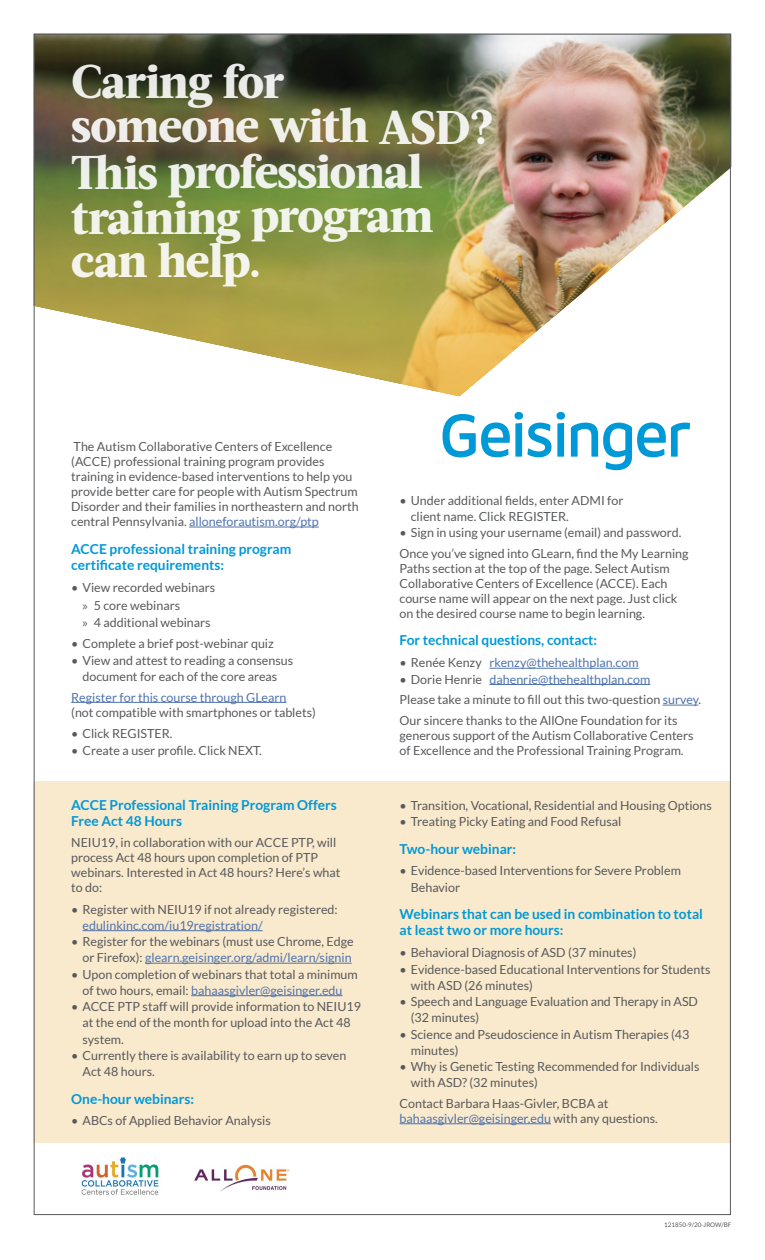
<style>
.page{position:relative;width:765px;height:1260px;background:#fff}
.page>*{position:absolute;margin:0;border:0;box-sizing:border-box;transform-origin:0 0}
.t1{font:800 47.25px/44.8px "Acta";letter-spacing:-.02em;color:#fff}
.t2{font:700 13.75px/16.2px "Lato";color:#0099d7}
.t3{font:12.5px/15px "Lato";color:#58595b}
.t4{font:12.5px "Lato";color:#4f73ad}
.t5{font:6.25px "Lato";color:#58595b}
.s1{color:#4f73ad}
.s2{font-family:"Myriad Pro"}
.s3{color:#58595b}
</style>
<div class="page">
<hr style="left:189px;top:527px;width:130px;height:1px;background:#4f73ad">
<hr style="left:71px;top:702px;width:215px;height:1px;background:#4f73ad">
<svg style="left:443px;top:412px;width:247px;height:58px"></svg>
<img style="left:36px;top:36px;width:693px;height:360px">
<div style="left:34px;top:781px;width:697px;height:362px;background:#f9e9cd"></div>
<hr style="left:82px;top:930px;width:181px;height:1px;background:#4f73ad">
<hr style="left:145px;top:963px;width:207px;height:1px;background:#4f73ad">
<hr style="left:191px;top:995px;width:152px;height:1px;background:#4f73ad">
<hr style="left:400px;top:1123px;width:151px;height:1px;background:#4f73ad">
<hr style="left:490px;top:668px;width:149px;height:1px;background:#4f73ad">
<hr style="left:490px;top:684px;width:160px;height:1px;background:#4f73ad">
<hr style="left:663px;top:705px;width:35px;height:1px;background:#4f73ad">
<img style="left:81px;top:1157px;width:78px;height:38px">
<img style="left:194px;top:1164px;width:96px;height:28px">
<h1 class="t1" style="left:71px;top:60px;width:425px">Caring for<br>someone with ASD?<br>This professional training program can help.</h1>
<p class="t3" style="left:71px;top:439px;width:289px">The Autism Collaborative Centers of Excellence (ACCE) professional training program provides training in evidence-based interventions to help you provide better care for people with Autism Spectrum Disorder and their families in northeastern and north central Pennsylvania. <span class="s1">alloneforautism.org/ptp</span></p>
<p class="t2" style="left:71px;top:540px;width:222px">ACCE professional training program certificate requirements:</p>
<p class="t3" style="left:82px;top:578px;width:134px;line-height:18.5px;text-indent:-11px">• View recorded webinars <span class="s2">»</span> 5 core webinars</p>
<p class="t3" style="left:82px;top:614px;width:130px"><span class="s2">»</span> 4 additional webinars</p>
<p class="t3" style="left:71px;top:636px;width:204px">• Complete a brief post-webinar quiz</p>
<p class="t3" style="left:71px;top:652px;width:223px;line-height:16.2px;text-align:center">• View and attest to reading a consensus document for each of the core areas</p>
<p class="t4" style="left:71px;top:690px;width:217px">Register for this course through GLearn</p>
<p class="t3" style="left:71px;top:704px;width:246px">(not compatible with smartphones or tablets)</p>
<p class="t3" style="left:71px;top:726px;width:103px">• Click REGISTER.</p>
<p class="t3" style="left:71px;top:743px;width:192px">• Create a user profile. Click NEXT.</p>
<p class="t2" style="left:71px;top:796px;width:267px">ACCE Professional Training Program Offers<br>Free Act 48 Hours</p>
<p class="t3" style="left:71px;top:835px;width:271px">NEIU19, in collaboration with our ACCE PTP, will process Act 48 hours upon completion of PTP webinars. Interested in Act 48 hours? Here’s what to do:</p>
<p class="t3" style="left:71px;top:901px;width:268px">• Register with NEIU19 if not already registered:</p>
<p class="t4" style="left:82px;top:918px;width:182px">edulinkinc.com/iu19registration/</p>
<p class="t3" style="left:71px;top:933px;width:284px;line-height:16.2px;text-align:right">• Register for the webinars (must use Chrome, Edge or Firefox): <span class="s1">glearn.geisinger.org/admi/learn/signin</span></p>
<p class="t3" style="left:71px;top:966px;width:288px;line-height:16.2px;text-align:center">• Upon completion of webinars that total a minimum of two hours, email: <span class="s1">bahaasgivler@geisinger.edu</span></p>
<p class="t3" style="left:82px;top:998px;width:280px;line-height:16.2px;text-indent:-11px">• ACCE PTP staff will provide information to NEIU19 at the end of the month for upload into the Act 48 system.</p>
<p class="t3" style="left:82px;top:1047px;width:265px;line-height:16.2px;text-indent:-11px">• Currently there is availability to earn up to seven<br>Act 48 hours.</p>
<p class="t2" style="left:71px;top:1090px;width:124px">One-hour webinars:</p>
<p class="t3" style="left:71px;top:1113px;width:201px">• ABCs of Applied Behavior Analysis</p>
<p class="t3" style="left:411px;top:492px;width:214px;line-height:16.2px;text-indent:-11px">• Under additional fields, enter ADMI for client name. Click REGISTER.</p>
<p class="t3" style="left:400px;top:522px;width:291px;line-height:20.6px">• Sign in using your username (email) and password.<br>Once you’ve signed into GLearn, find the My Learning</p>
<p class="t3" style="left:400px;top:561px;width:279px">Paths section at the top of the page. Select Autism Collaborative Centers of Excellence (ACCE). Each course name will appear on the next page. Just click on the desired course name to begin learning.</p>
<p class="t2" style="left:400px;top:632px;width:199px">For technical questions, contact:</p>
<p class="t4" style="left:400px;top:656px;width:241px"><span class="s3">• Renée Kenzy</span> rkenzy@thehealthplan.com</p>
<p class="t3" style="left:400px;top:669px;width:303px;line-height:20.6px">• Dorie Henrie <span class="s1">dahenrie@thehealthplan.com<br></span>Please take a minute to fill out this two-question <span class="s1">survey</span>.<br>Our sincere thanks to the AllOne Foundation for its</p>
<p class="t3" style="left:400px;top:728px;width:296px">generous support of the Autism Collaborative Centers of Excellence and the Professional Training Program.</p>
<p class="t3" style="left:400px;top:798px;width:314px">• Transition, Vocational, Residential and Housing Options</p>
<p class="t3" style="left:400px;top:814px;width:223px">• Treating Picky Eating and Food Refusal</p>
<p class="t2" style="left:400px;top:840px;width:118px">Two-hour webinar:</p>
<p class="t3" style="left:411px;top:863px;width:272px;line-height:16.2px;text-indent:-11px">• Evidence-based Interventions for Severe Problem<br>Behavior</p>
<p class="t2" style="left:400px;top:906px;width:305px">Webinars that can be used in combination to total at least two or more hours:</p>
<p class="t3" style="left:400px;top:945px;width:238px">• Behavioral Diagnosis of ASD (37 minutes)</p>
<p class="t3" style="left:411px;top:961px;width:301px;line-height:16.2px;text-indent:-11px">• Evidence-based Educational Interventions for Students with ASD (26 minutes)</p>
<p class="t3" style="left:411px;top:993px;width:289px;line-height:16.2px;text-indent:-11px">• Speech and Language Evaluation and Therapy in ASD (32 minutes)</p>
<p class="t3" style="left:411px;top:1026px;width:280px;line-height:16.2px;text-indent:-11px">• Science and Pseudoscience in Autism Therapies (43 minutes)</p>
<p class="t3" style="left:411px;top:1058px;width:290px;line-height:16.2px;text-indent:-11px">• Why is Genetic Testing Recommended for Individuals with ASD? (32 minutes)</p>
<p class="t3" style="left:400px;top:1096px;width:260px">Contact Barbara Haas-Givler, BCBA at <span class="s1">bahaasgivler@geisinger.edu</span> with any questions.</p>
<p class="t5" style="left:664px;top:1221px;width:68px">121850-9/20-JROW/BF</p>
</div>
